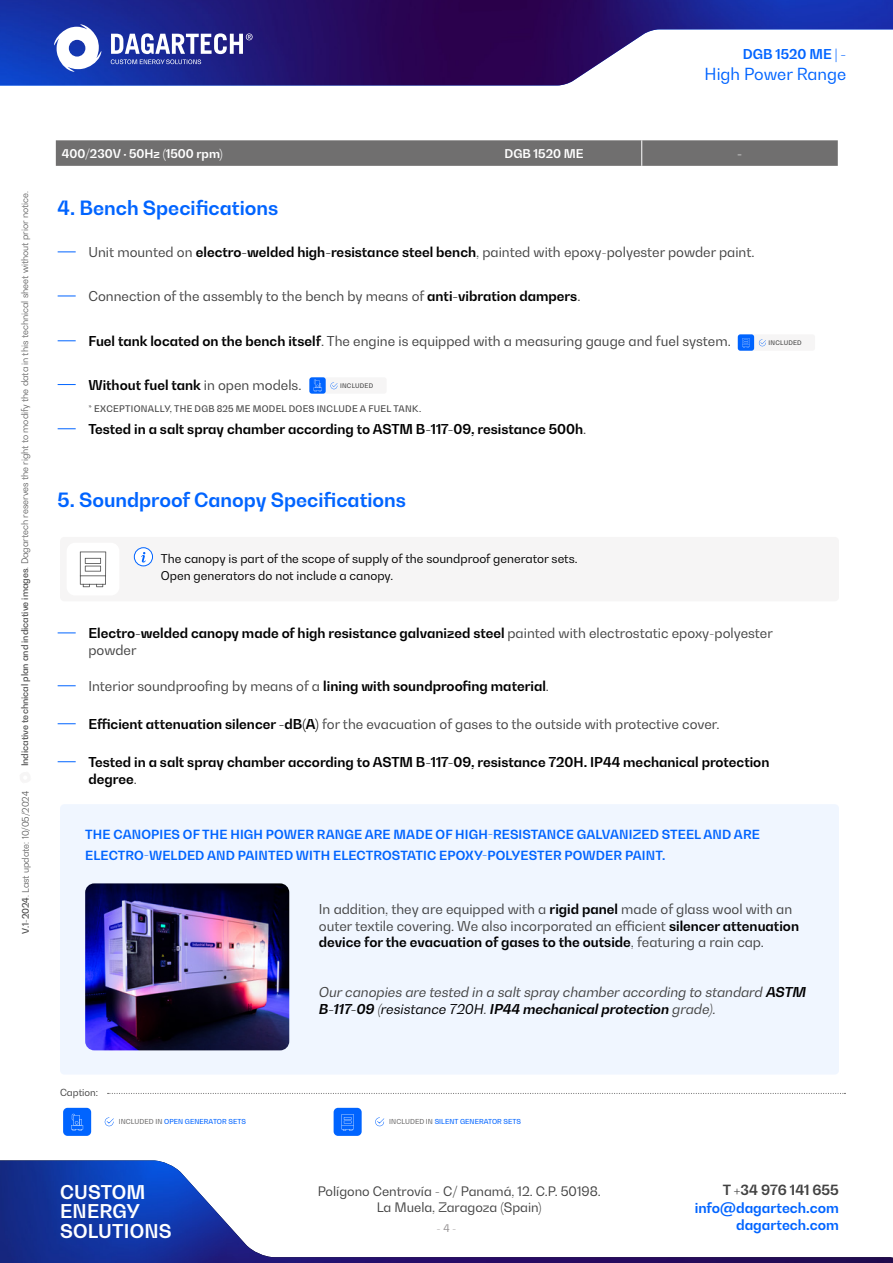
<style>
.page{position:relative;width:893px;height:1263px;background:#fff}
.page>*{position:absolute;margin:0;border:0;box-sizing:border-box;transform-origin:0 0}
.t1{font:700 19.5px "Bw Gradual";color:#0064ff}
.t2{font:700 18.75px/19.4px "Bw Gradual";letter-spacing:.01em;color:#fff}
.t3{font:16.5px "Bw Gradual";color:#0064ff}
.t4{font:700 13.95px "Bw Gradual";color:#0064ff}
.t5{font:700 13.95px "Bw Gradual";color:#424242}
.t6{font:13.5px/16.5px "Bw Gradual";color:#424242}
.t7{font:700 13.5px/16.5px "Bw Gradual";color:#000}
.t8{font:italic 13.5px/16.5px "Bw Gradual";color:#424242}
.t9{font:700 13.5px "Bw Gradual";color:#0064ff}
.t10{font:12.9px/16.2px "Bw Gradual";color:#424242;text-align:center}
.t11{font:700 12.45px/20.2px "Bw Gradual";letter-spacing:.01em;color:#0064ff}
.t12{font:12px/17px "Bw Gradual";color:#000}
.t13{font:700 12px "Bw Gradual";color:#fff}
.t14{font:10.5px "Bw Gradual";color:#949091}
.t15{font:9.75px "Bw Gradual";color:#424242}
.t16{font:300 9px "Bw Gradual";color:#424242}
.t17{font:500 9px "Bw Gradual";letter-spacing:.035em;color:#424242}
.t18{font:500 6.75px "Bw Gradual";letter-spacing:.01em;color:#0064ff}
.t19{font:500 6.3px "Bw Gradual";letter-spacing:.03em;color:#424242}
.s1{font-weight:500}
.s2{font-weight:700;color:#000}
.s3{font-weight:400;color:#424242}
.s4{color:#000}
.s5{color:#706f6f}
</style>
<div class="page">
<img style="left:0;top:1160px;width:893px;height:103px">
<img style="left:0;top:0;width:893px;height:85px">
<svg style="left:111px;top:33px;width:142px;height:31px"></svg>
<svg style="left:54px;top:24px;width:47px;height:48px"></svg>
<svg style="left:58px;top:251px;width:18px;height:1px"></svg>
<svg style="left:58px;top:632px;width:18px;height:1px"></svg>
<svg style="left:58px;top:340px;width:18px;height:1px"></svg>
<svg style="left:58px;top:296px;width:18px;height:1px"></svg>
<svg style="left:58px;top:685px;width:18px;height:1px"></svg>
<svg style="left:58px;top:723px;width:18px;height:1px"></svg>
<svg style="left:58px;top:761px;width:18px;height:1px"></svg>
<svg style="left:58px;top:384px;width:18px;height:1px"></svg>
<svg style="left:58px;top:428px;width:18px;height:1px"></svg>
<div style="left:60px;top:537px;width:779px;height:64px;background:#f6f5f5;border-radius:4px"></div>
<div style="left:60px;top:804px;width:779px;height:270px;background:#f0f6ff;border-radius:4px"></div>
<div style="left:134px;top:548px;width:19px;height:18px;background:#fff;border-radius:50%"></div>
<div style="left:134px;top:547px;width:19px;height:19px;border:1px solid #0064ff;border-radius:50%"></div>
<svg style="left:141px;top:552px;width:5px;height:11px"></svg>
<svg style="left:56px;top:140px;width:782px;height:26px;background:#727171"></svg>
<img style="left:85px;top:883px;width:204px;height:167px">
<div style="left:67px;top:543px;width:52px;height:52px;background:#fff;border-radius:8px"></div>
<svg style="left:80px;top:551px;width:26px;height:36px"></svg>
<svg style="left:108px;top:1093px;width:737px;height:1px"></svg>
<div style="left:334px;top:1108px;width:28px;height:28px;background:#0064ff;border-radius:4px"></div>
<svg style="left:342px;top:1114px;width:12px;height:17px"></svg>
<svg style="left:375px;top:1117px;width:9px;height:9px"></svg>
<div style="left:63px;top:1108px;width:28px;height:28px;background:#0064ff;border-radius:4px"></div>
<svg style="left:105px;top:1117px;width:9px;height:9px"></svg>
<svg style="left:72px;top:1114px;width:10px;height:16px"></svg>
<div style="left:309px;top:377px;width:78px;height:17px;background:#f6f5f5;border-radius:3px"></div>
<svg style="left:330px;top:382px;width:7px;height:7px"></svg>
<div style="left:309px;top:377px;width:17px;height:17px;background:#0064ff;border-radius:3px"></div>
<svg style="left:313px;top:379px;width:9px;height:12px"></svg>
<div style="left:738px;top:334px;width:77px;height:17px;background:#f6f5f5;border-radius:3px"></div>
<svg style="left:759px;top:339px;width:7px;height:7px"></svg>
<div style="left:738px;top:334px;width:16px;height:17px;background:#0064ff;border-radius:3px"></div>
<svg style="left:742px;top:338px;width:7px;height:10px"></svg>
<p class="t9" style="left:743px;top:45px;width:105px">DGB 1520 ME | -</p>
<p class="t3" style="left:705px;top:63px;width:143px">High Power Range</p>
<p class="t13" style="left:62px;top:145px;width:162px">400/230V · 50Hz (1500 rpm)</p>
<p class="t13" style="left:505px;top:145px;width:81px">DGB 1520 ME</p>
<p class="t13" style="left:737px;top:145px;width:7px">-</p>
<p class="t16" style="left:19px;top:766px;width:577px;rotate:-90deg"><span class="s1">Indicative technical plan and indicative images</span>. Dagartech reserves the right to modify the data in this technical sheet without prior notice.</p>
<h1 class="t1" style="left:58px;top:195px;width:222px">4. Bench Specifications</h1>
<p class="t6" style="left:88px;top:244px;width:668px">Unit mounted on <span class="s2">electro-welded high-resistance steel bench</span>, painted with epoxy-polyester powder paint.</p>
<p class="t6" style="left:88px;top:288px;width:493px">Connection of the assembly to the bench by means of <span class="s2">anti-vibration dampers</span>.</p>
<p class="t6" style="left:88px;top:332px;width:644px"><span class="s2">Fuel tank located on the bench itself</span>. The engine is equipped with a measuring gauge and fuel system.</p>
<p class="t19" style="left:769px;top:338px;width:35px">INCLUDED</p>
<p class="t7" style="left:88px;top:376px;width:215px">Without fuel tank <span class="s3">in open models.</span></p>
<p class="t17" style="left:88px;top:403px;width:334px">* EXCEPTIONALLY, THE DGB 825 ME MODEL DOES INCLUDE A FUEL TANK.</p>
<p class="t19" style="left:340px;top:381px;width:35px">INCLUDED</p>
<p class="t7" style="left:88px;top:420px;width:499px">Tested in a salt spray chamber according to ASTM B-117-09, resistance 500h<span class="s3">.</span></p>
<h1 class="t1" style="left:58px;top:487px;width:350px">5. Soundproof Canopy Specifications</h1>
<p class="t12" style="left:161px;top:549px;width:418px">The canopy is part of the scope of supply of the soundproof generator sets.<br>Open generators do not include a canopy.</p>
<p class="t7" style="left:88px;top:625px;width:686px">Electro-welded canopy made of high resistance galvanized steel <span class="s3">painted with electrostatic epoxy-polyester powder</span></p>
<p class="t6" style="left:88px;top:677px;width:462px">Interior soundproofing by means of a <span class="s2">lining with soundproofing material</span>.</p>
<p class="t6" style="left:88px;top:715px;width:633px"><span class="s2">Efficient attenuation silencer -dB(A)</span> for the evacuation of gases to the outside with protective cover.</p>
<p class="t7" style="left:88px;top:753px;width:682px">Tested in a salt spray chamber according to ASTM B-117-09, resistance 720H. IP44 mechanical protection degree<span class="s3">.</span></p>
<p class="t16" style="left:20px;top:933px;width:144px;rotate:-90deg"><span class="s1">V.1-2024</span>. Last update: 10/05/2024</p>
<p class="t11" style="left:85px;top:824px;width:676px">THE CANOPIES OF THE HIGH POWER RANGE ARE MADE OF HIGH-RESISTANCE GALVANIZED STEEL AND ARE<br>ELECTRO-WELDED AND PAINTED WITH ELECTROSTATIC EPOXY-POLYESTER POWDER PAINT.</p>
<p class="t6" style="left:319px;top:900px;width:482px">In addition, they are equipped with a <span class="s2">rigid panel</span> made of glass wool with an outer textile covering. We also incorporated an efficient <span class="s2">silencer attenuation device for the evacuation of gases to the outside</span>, featuring a rain cap.</p>
<p class="t8" style="left:319px;top:983px;width:489px">Our canopies are tested in a salt spray chamber according to standard <span class="s2">ASTM<br>B-117-09</span> (<span class="s4">resistance 720H</span>. <span class="s2">IP44 mechanical protection</span> grade).</p>
<p class="t15" style="left:60px;top:1086px;width:40px">Caption:</p>
<p class="t18" style="left:119px;top:1117px;width:129px"><span class="s5">INCLUDED IN</span> OPEN GENERATOR SETS</p>
<p class="t18" style="left:389px;top:1117px;width:133px"><span class="s5">INCLUDED IN</span> SILENT GENERATOR SETS</p>
<h2 class="t2" style="left:60px;top:1182px;width:113px">CUSTOM<br>ENERGY<br>SOLUTIONS</h2>
<p class="t10" style="left:318px;top:1182px;width:285px">Polígono Centrovía - C/ Panamá, 12. C.P. 50198.<br>La Muela, Zaragoza (Spain)</p>
<p class="t14" style="left:437px;top:1221px;width:21px">- 4 -</p>
<p class="t5" style="left:723px;top:1180px;width:118px">T +34 976 141 655</p>
<p class="t4" style="left:695px;top:1199px;width:146px">info@dagartech.com</p>
<p class="t4" style="left:736px;top:1215px;width:104px">dagartech.com</p>
</div>
